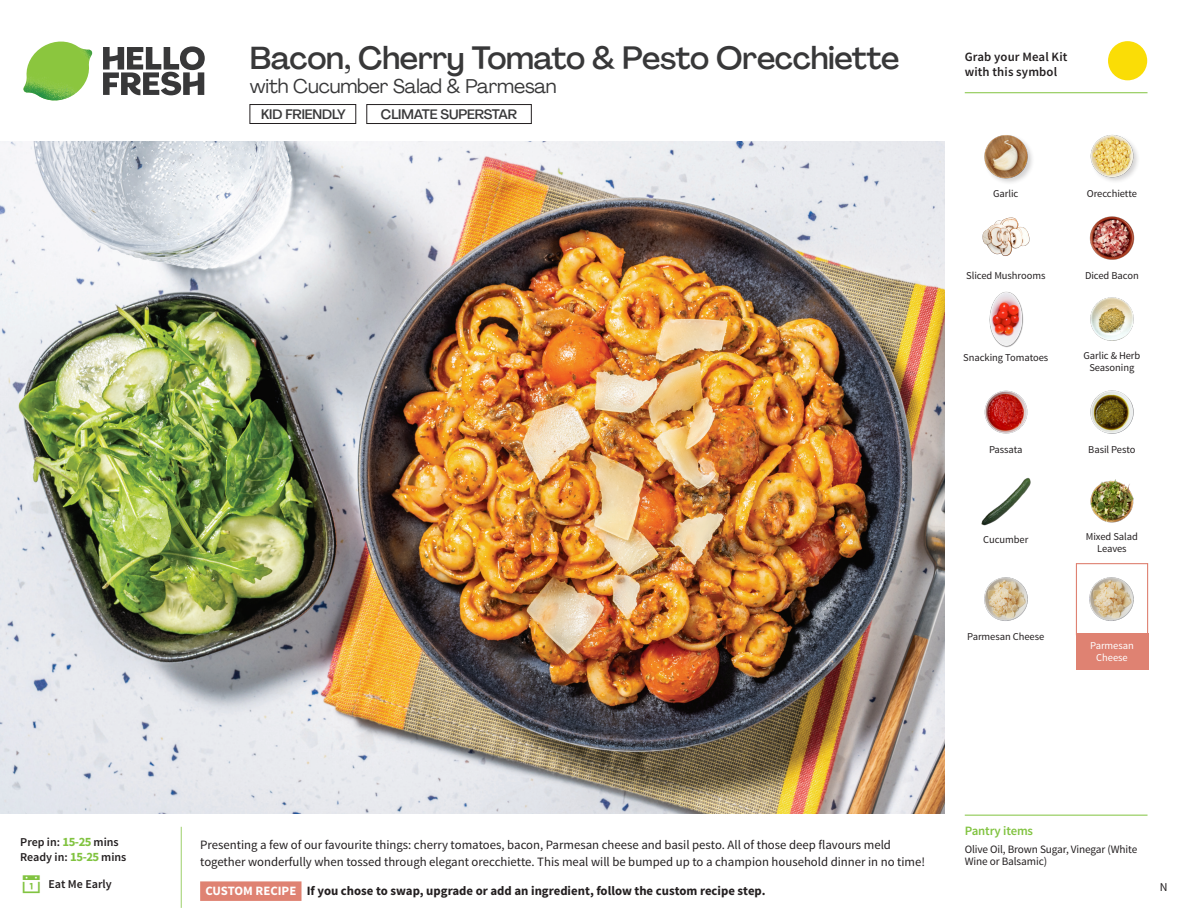
<style>
.page{position:relative;width:1188px;height:918px;background:#fff}
.page>*{position:absolute;margin:0;border:0;box-sizing:border-box;transform-origin:0 0}
._15_Titel_UK{font:500 31.5px "Agrandir";letter-spacing:-.015em;color:#383839}
._15_Titel_UK-2{font:19.5px "Agrandir";letter-spacing:-.01em;color:#383839}
.t1{font:500 13.5px "Agrandir";letter-spacing:-.01em;color:#383839}
.Step_6_Text_AU{font:12.75px/16.5px "Source Sans Pro";color:#231f20}
.Step_6_Text_AU-2{font:700 12.75px "Source Sans Pro";color:#231f20}
.t2{font:600 12.75px/15px "Source Sans Pro";letter-spacing:.01em;color:#231f20}
._04_Headers_Front{font:600 12.75px "Source Sans Pro";letter-spacing:-.01em;color:#81c340}
._04_Intro{font:600 12px "Source Sans Pro";color:#231f20}
.t3{font:12px "Source Sans Pro";color:#231f20}
._05_Pantry{font:11.25px/12px "Source Sans Pro";letter-spacing:-.01em;color:#231f20}
._18_FRONT_ingredients{font:10.5px/12px "Source Sans Pro";letter-spacing:-.005em;color:#231f20;text-align:center}
._18_FRONT_ingredients-2{font:10.5px/12px "Source Sans Pro";letter-spacing:-.005em;color:#fff;text-align:center}
.s1{font-weight:700;font-size:12.75px;color:#81c340}
.s2{color:#fff}
</style>
<div class="page">
<svg style="left:103px;top:46px;width:102px;height:49px"></svg>
<img style="left:23px;top:42px;width:69px;height:59px">
<svg style="left:180px;top:826px;width:122px;height:82px"></svg>
<img style="left:0;top:142px;width:945px;height:672px">
<div style="left:367px;top:104px;width:165px;height:20px;border:1px solid #231f20"></div>
<div style="left:250px;top:104px;width:106px;height:20px;border:1px solid #231f20"></div>
<img style="left:1090px;top:297px;width:44px;height:44px">
<img style="left:1090px;top:390px;width:44px;height:44px">
<img style="left:984px;top:390px;width:44px;height:44px">
<img style="left:981px;top:478px;width:50px;height:48px">
<img style="left:984px;top:577px;width:44px;height:44px">
<img style="left:989px;top:291px;width:35px;height:57px">
<img style="left:982px;top:217px;width:48px;height:39px">
<img style="left:1089px;top:216px;width:46px;height:44px">
<img style="left:984px;top:135px;width:48px;height:48px">
<img style="left:1090px;top:134px;width:47px;height:47px">
<img style="left:1090px;top:479px;width:44px;height:44px">
<div style="left:1076px;top:563px;width:72px;height:72px;border:1px solid #df8272"></div>
<div style="left:1076px;top:633px;width:72px;height:37px;background:#df8272"></div>
<img style="left:1089px;top:577px;width:45px;height:44px">
<hr style="left:965px;top:815px;width:183px;height:1px;background:#81c340">
<svg style="left:1090px;top:41px;width:58px;height:53px"></svg>
<hr style="left:965px;top:92px;width:183px;height:1px;background:#81c340">
<p class="_04_Intro" style="left:20px;top:835px;width:100px">Prep in: <span class="s1">15-25</span> mins</p>
<p class="_04_Intro" style="left:20px;top:850px;width:108px">Ready in: <span class="s1">15-25</span> mins</p>
<p class="_04_Intro" style="left:48px;top:876px;width:65px">Eat Me Early</p>
<p class="_15_Titel_UK" style="left:250px;top:38px;width:651px">Bacon, Cherry Tomato &amp; Pesto Orecchiette</p>
<p class="_15_Titel_UK-2" style="left:250px;top:74px;width:308px">with Cucumber Salad &amp; Parmesan</p>
<p class="t1" style="left:261px;top:106px;width:86px">KID FRIENDLY</p>
<p class="t1" style="left:381px;top:106px;width:138px">CLIMATE SUPERSTAR</p>
<p class="t2" style="left:965px;top:50px;width:104px">Grab your Meal Kit with this symbol</p>
<p class="_18_FRONT_ingredients" style="left:993px;top:188px;width:27px">Garlic</p>
<p class="_18_FRONT_ingredients" style="left:1087px;top:188px;width:52px">Orecchiette</p>
<p class="_18_FRONT_ingredients" style="left:966px;top:270px;width:81px">Sliced Mushrooms</p>
<p class="_18_FRONT_ingredients" style="left:1085px;top:270px;width:55px">Diced Bacon</p>
<p class="_18_FRONT_ingredients" style="left:963px;top:352px;width:87px">Snacking Tomatoes</p>
<p class="_18_FRONT_ingredients" style="left:1083px;top:350px;width:58px">Garlic &amp; Herb<br>Seasoning</p>
<p class="_18_FRONT_ingredients" style="left:989px;top:444px;width:35px">Passata</p>
<p class="_18_FRONT_ingredients" style="left:1088px;top:444px;width:49px">Basil Pesto</p>
<p class="_18_FRONT_ingredients" style="left:983px;top:533px;width:47px">Cucumber</p>
<p class="_18_FRONT_ingredients" style="left:1086px;top:531px;width:54px">Mixed Salad<br>Leaves</p>
<p class="_18_FRONT_ingredients" style="left:967px;top:631px;width:79px">Parmesan Cheese</p>
<p class="_18_FRONT_ingredients-2" style="left:1090px;top:640px;width:45px">Parmesan<br>Cheese</p>
<p class="Step_6_Text_AU" style="left:200px;top:837px;width:727px">Presenting a few of our favourite things: cherry tomatoes, bacon, Parmesan cheese and basil pesto. All of those deep flavours meld together wonderfully when tossed through elegant orecchiette. This meal will be bumped up to a champion household dinner in no time!</p>
<p class="Step_6_Text_AU-2" style="left:205px;top:883px;width:562px"><span class="s2">CUSTOM RECIPE</span> If you chose to swap, upgrade or add an ingredient, follow the custom recipe step.</p>
<p class="_04_Headers_Front" style="left:965px;top:822px;width:70px">Pantry items</p>
<p class="_05_Pantry" style="left:965px;top:844px;width:174px">Olive Oil, Brown Sugar, Vinegar (White<br>Wine or Balsamic)</p>
<p class="t3" style="left:1160px;top:879px;width:9px">N</p>
</div>
